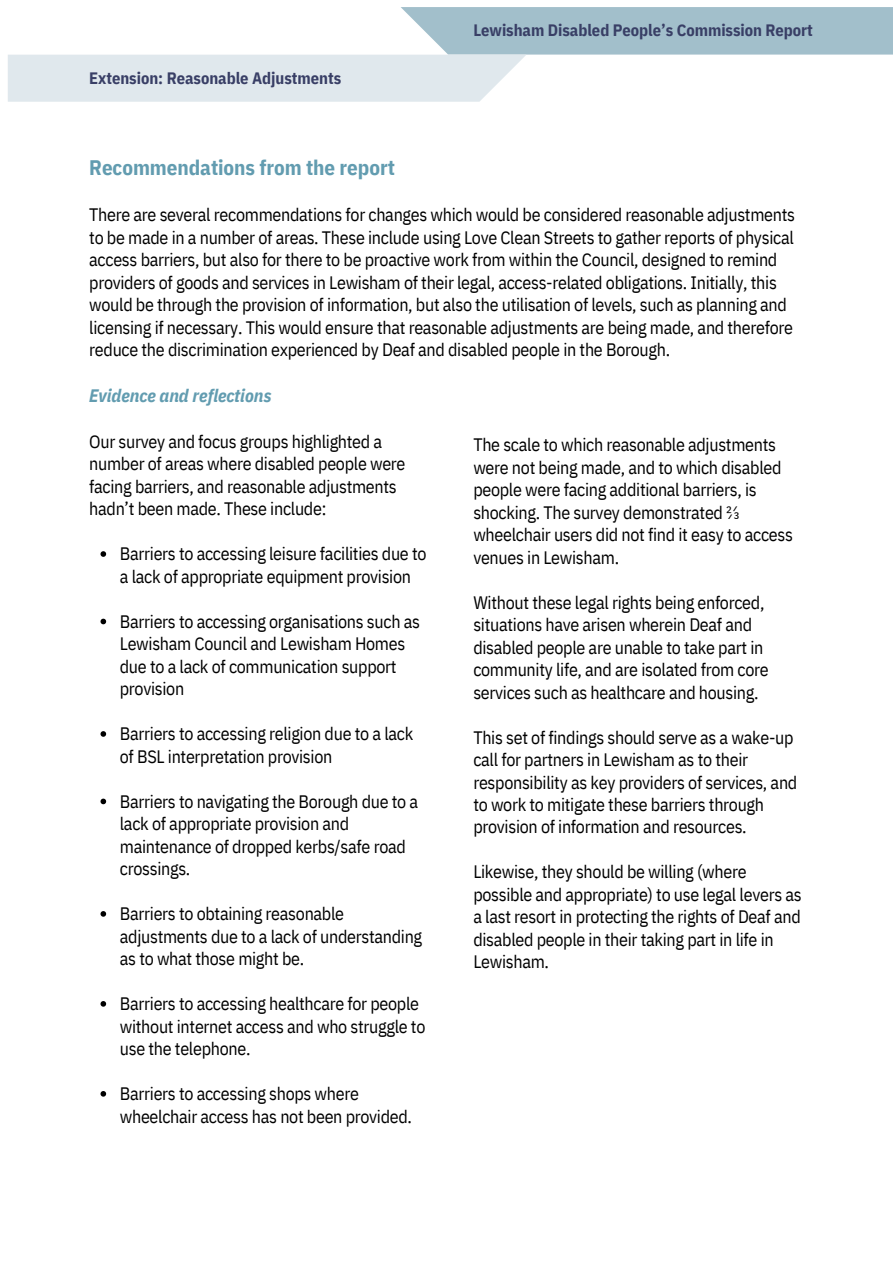
<style>
.page{position:relative;width:893px;height:1264px;background:#fff}
.page>*{position:absolute;margin:0;border:0;box-sizing:border-box;transform-origin:0 0}
.t1{font:700 21px "IBM Plex Sans Cond";color:#629cb0}
.t2{font:18px/22.5px "IBM Plex Sans Cond";letter-spacing:-.015em;color:#000}
.t3{font:italic 700 18px "IBM Plex Sans Cond";color:#629cb0}
.t4{font:700 16.5px "IBM Plex Sans Cond";color:#393f66}
</style>
<div class="page">
<div style="left:400px;top:7px;width:492px;height:48px;background:#a2bfcb"></div>
<div style="left:8px;top:55px;width:518px;height:47px;background:#e0e8ed"></div>
<hr style="left:892px;top:55px;width:1px;height:47px;background:#e0e8ed">
<svg style="left:100px;top:551px;width:6px;height:6px"></svg>
<svg style="left:100px;top:618px;width:6px;height:6px"></svg>
<svg style="left:100px;top:731px;width:6px;height:5px"></svg>
<svg style="left:100px;top:798px;width:6px;height:6px"></svg>
<svg style="left:100px;top:911px;width:6px;height:5px"></svg>
<svg style="left:100px;top:1001px;width:6px;height:5px"></svg>
<svg style="left:100px;top:1091px;width:6px;height:5px"></svg>
<p class="t4" style="left:89px;top:67px;width:253px">Extension: Reasonable Adjustments</p>
<p class="t4" style="left:473px;top:19px;width:341px">Lewisham Disabled People’s Commission Report</p>
<p class="t1" style="left:89px;top:153px;width:307px">Recommendations from the report</p>
<p class="t2" style="left:89px;top:203px;width:707px">There are several recommendations for changes which would be considered reasonable adjustments to be made in a number of areas. These include using Love Clean Streets to gather reports of physical access barriers, but also for there to be proactive work from within the Council, designed to remind providers of goods and services in Lewisham of their legal, access-related obligations. Initially, this would be through the provision of information, but also the utilisation of levels, such as planning and licensing if necessary. This would ensure that reasonable adjustments are being made, and therefore reduce the discrimination experienced by Deaf and disabled people in the Borough.</p>
<p class="t3" style="left:89px;top:383px;width:184px">Evidence and reflections</p>
<p class="t2" style="left:89px;top:430px;width:318px">Our survey and focus groups highlighted a number of areas where disabled people were facing barriers, and reasonable adjustments hadn’t been made. These include:</p>
<p class="t2" style="left:120px;top:542px;width:308px">Barriers to accessing leisure facilities due to a lack of appropriate equipment provision</p>
<p class="t2" style="left:120px;top:609px;width:302px">Barriers to accessing organisations such as<br>Lewisham Council and Lewisham Homes due to a lack of communication support provision</p>
<p class="t2" style="left:120px;top:722px;width:295px">Barriers to accessing religion due to a lack of BSL interpretation provision</p>
<p class="t2" style="left:120px;top:789px;width:300px">Barriers to navigating the Borough due to a lack of appropriate provision and maintenance of dropped kerbs/safe road crossings.</p>
<p class="t2" style="left:120px;top:902px;width:304px">Barriers to obtaining reasonable adjustments due to a lack of understanding as to what those might be.</p>
<p class="t2" style="left:120px;top:992px;width:307px">Barriers to accessing healthcare for people without internet access and who struggle to use the telephone.</p>
<p class="t2" style="left:120px;top:1081px;width:294px">Barriers to accessing shops where wheelchair access has not been provided.</p>
<p class="t2" style="left:473px;top:433px;width:321px">The scale to which reasonable adjustments were not being made, and to which disabled people were facing additional barriers, is shocking. The survey demonstrated ⅔ wheelchair users did not find it easy to access venues in Lewisham.</p>
<p class="t2" style="left:473px;top:590px;width:297px">Without these legal rights being enforced, situations have arisen wherein Deaf and disabled people are unable to take part in community life, and are isolated from core services such as healthcare and housing.</p>
<p class="t2" style="left:473px;top:725px;width:325px">This set of findings should serve as a wake-up call for partners in Lewisham as to their responsibility as key providers of services, and to work to mitigate these barriers through provision of information and resources.</p>
<p class="t2" style="left:473px;top:860px;width:330px">Likewise, they should be willing (where possible and appropriate) to use legal levers as a last resort in protecting the rights of Deaf and disabled people in their taking part in life in Lewisham.</p>
</div>
